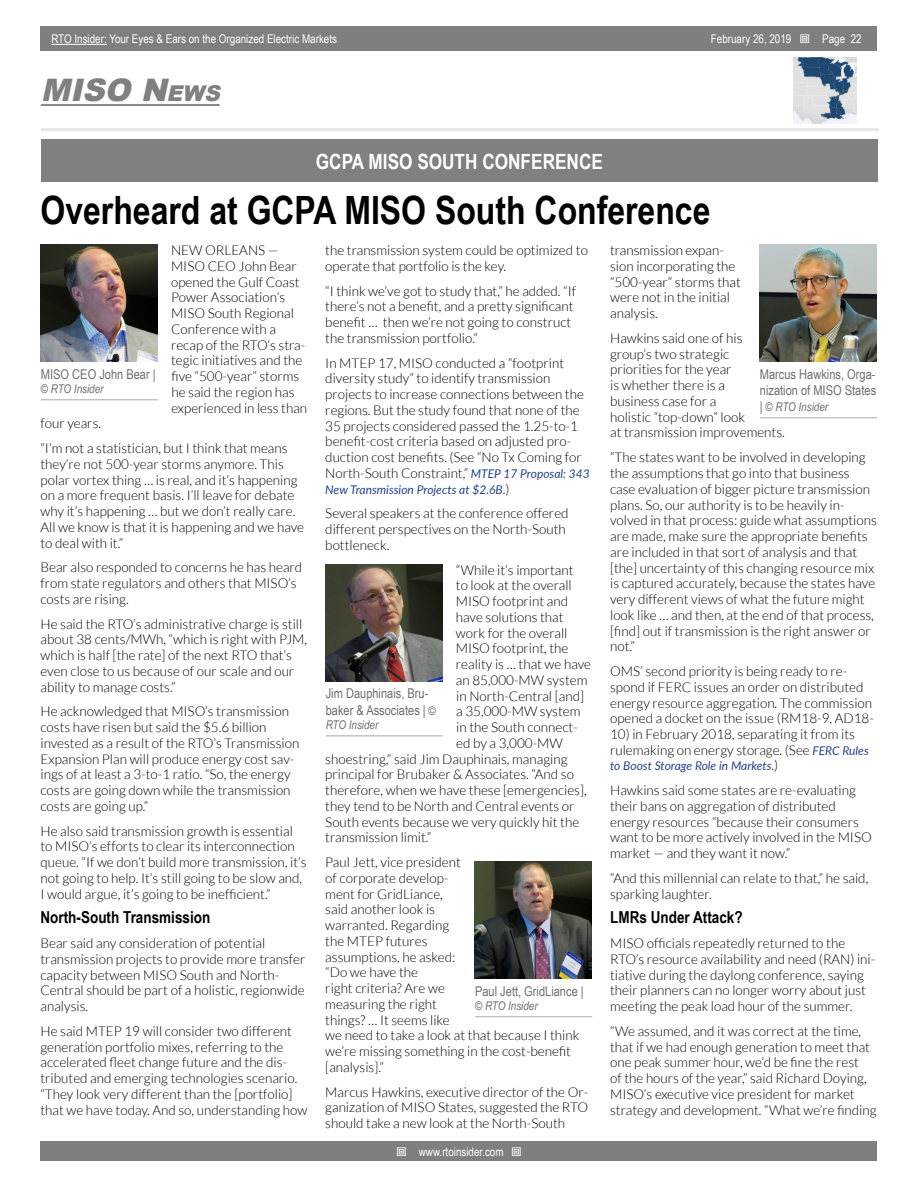
<style>
.page{position:relative;width:918px;height:1188px;background:#fff}
.page>*{position:absolute;margin:0;border:0;box-sizing:border-box;transform-origin:0 0}
.t1{font:700 39px "Arial Narrow";color:#000}
.t2{font:italic 900 31.05px "Arial";color:#808080}
.t3{font:700 21px "Arial Narrow";color:#fff}
.t4{font:700 16.5px "Arial Narrow";color:#000}
.t5{font:300 13.5px/15.8px "Lato";color:#000}
.t6{font:13.5px/16.2px "Arial Narrow";color:#6d6e71}
.t7{font:12px "Arial Narrow";color:#fff}
.t8{font:italic 12px "Lato";color:#25408f}
.t9{font:italic 12px "Arial Narrow";color:#6d6e71}
.s1{font-style:inherit}
.s2{font-size:21.75px}
.s3{font-weight:400;font-style:italic;font-size:12px;color:#25408f}
.s4{font-weight:300;font-style:normal;font-size:13.5px;color:#000}
.s5{font-style:italic;font-size:12px}
.s6{font-style:normal;font-size:13.5px}
</style>
<div class="page">
<div style="left:41px;top:1142px;width:836px;height:19px;background:#7f7f7f"></div>
<div style="left:41px;top:27px;width:836px;height:24px;background:#7f7f7f"></div>
<hr style="left:51px;top:44px;width:56px;height:1px;background:#fff">
<hr style="left:41px;top:128px;width:838px;height:3px;background:#e6e6e6">
<hr style="left:41px;top:104px;width:179px;height:2px;background:#808080">
<img style="left:793px;top:57px;width:63px;height:67px">
<div style="left:41px;top:140px;width:837px;height:42px;background:#808080"></div>
<img style="left:40px;top:245px;width:118px;height:117px">
<hr style="left:41px;top:399px;width:117px;height:1px;background:#bfbfbf">
<img style="left:475px;top:862px;width:117px;height:117px">
<hr style="left:475px;top:1016px;width:117px;height:1px;background:#bfbfbf">
<img style="left:325px;top:565px;width:117px;height:117px">
<hr style="left:326px;top:735px;width:117px;height:1px;background:#bfbfbf">
<img style="left:759px;top:245px;width:118px;height:117px">
<hr style="left:760px;top:417px;width:117px;height:1px;background:#bfbfbf">
<p class="t7" style="left:51px;top:30px;width:287px">RTO Insider: Your Eyes &amp; Ears on the Organized Electric Markets</p>
<p class="t7" style="left:711px;top:30px;width:82px">February 26, <span class="s1">2019</span></p>
<p class="t7" style="left:822px;top:30px;width:41px">Page 22</p>
<h2 class="t2" style="left:41px;top:68px;width:182px">MISO N<span class="s2">EWS</span></h2>
<h3 class="t3" style="left:316px;top:145px;width:289px">GCPA MISO SOUTH CONFERENCE</h3>
<h1 class="t1" style="left:40px;top:181px;width:672px">Overheard at GCPA MISO South Conference</h1>
<p class="t5" style="left:171px;top:242px;width:138px">NEW ORLEANS —<br>MISO CEO John Bear opened the Gulf Coast<br>Power Association’s<br>MISO South Regional<br>Conference with a recap of the RTO’s stra&shy;tegic initiatives and the five “500-year” storms he said the region has experienced in less than</p>
<p class="t5" style="left:41px;top:411px;width:249px;line-height:24.8px">four years.<br>“I’m not a statistician, but I think that means</p>
<p class="t5" style="left:41px;top:456px;width:265px">they’re not 500-year storms anymore. This polar vortex thing … is real, and it’s happening on a more frequent basis. I’ll leave for debate why it’s happening … but we don’t really care.<br>All we know is that it is happening and we have to deal with it.”</p>
<p class="t5" style="left:41px;top:560px;width:263px">Bear also responded to concerns he has heard from state regulators and others that MISO’s costs are rising.</p>
<p class="t5" style="left:41px;top:616px;width:268px">He said the RTO’s administrative charge is still about 38 cents/MWh, “which is right with PJM, which is half [the rate] of the next RTO that’s even close to us because of our scale and our ability to manage costs.”</p>
<p class="t5" style="left:41px;top:704px;width:260px">He acknowledged that MISO’s transmission costs have risen but said the $5.6 billion invested as a result of the RTO’s Transmission Expansion Plan will produce energy cost sav&shy;ings of at least a 3-to-1 ratio. “So, the energy costs are going down while the transmission costs are going up.”</p>
<p class="t5" style="left:41px;top:823px;width:268px">He also said transmission growth is essential to MISO’s efforts to clear its interconnection queue. “If we don’t build more transmission, it’s not going to help. It’s still going to be slow and, I would argue, it’s going to be inefficient.”</p>
<p class="t4" style="left:40px;top:905px;width:171px">North-South Transmission</p>
<p class="t5" style="left:40px;top:935px;width:266px">Bear said any consideration of potential transmission projects to provide more transfer capacity between MISO South and North-Central should be part of a holistic, regionwide analysis.</p>
<p class="t5" style="left:40px;top:1023px;width:268px">He said MTEP 19 will consider two different generation portfolio mixes, referring to the accelerated fleet change future and the dis&shy;tributed and emerging technologies scenario. “They look very different than the [portfolio] that we have today. And so, understanding how</p>
<p class="t6" style="left:41px;top:365px;width:116px">MISO CEO John Bear |</p>
<p class="t9" style="left:41px;top:380px;width:64px">© RTO Insider</p>
<p class="t5" style="left:325px;top:242px;width:264px">the transmission system could be optimized to operate that portfolio is the key.</p>
<p class="t5" style="left:325px;top:283px;width:252px">“I think we’ve got to study that,” he added. “If there’s not a benefit, and a pretty significant benefit … then we’re not going to construct the transmission portfolio.”</p>
<p class="t5" style="left:325px;top:355px;width:266px">In MTEP 17, MISO conducted a “footprint diversity study” to identify transmission projects to increase connections between the regions. But the study found that none of the 35 projects considered passed the 1.25-to-1 benefit-cost criteria based on adjusted pro&shy;duction cost benefits. (See “No Tx Coming for North-South Constraint,” <span class="s3">MTEP 17 Proposal: 343</span></p>
<p class="t8" style="left:325px;top:481px;width:186px">New Transmission Projects at $2.6B<span class="s4">.)</span></p>
<p class="t5" style="left:325px;top:506px;width:245px">Several speakers at the conference offered different perspectives on the North-South bottleneck.</p>
<p class="t5" style="left:456px;top:562px;width:119px">“While it’s important</p>
<p class="t5" style="left:456px;top:578px;width:117px">to look at the overall</p>
<p class="t5" style="left:456px;top:593px;width:114px">MISO footprint and</p>
<p class="t5" style="left:456px;top:609px;width:109px">have solutions that</p>
<p class="t5" style="left:456px;top:625px;width:113px">work for the overall</p>
<p class="t5" style="left:456px;top:641px;width:114px">MISO footprint, the</p>
<p class="t5" style="left:456px;top:656px;width:137px">reality is … that we have</p>
<p class="t5" style="left:456px;top:672px;width:133px">an 85,000-MW system</p>
<p class="t5" style="left:456px;top:688px;width:129px">in North-Central [and]</p>
<p class="t5" style="left:456px;top:704px;width:126px">a 35,000-MW system</p>
<p class="t5" style="left:456px;top:719px;width:123px">in the South connect-</p>
<p class="t5" style="left:456px;top:735px;width:108px">ed by a 3,000-MW</p>
<p class="t5" style="left:325px;top:751px;width:244px">shoestring,” said Jim Dauphinais, managing</p>
<p class="t5" style="left:325px;top:767px;width:250px">principal for Brubaker &amp; Associates. “And so</p>
<p class="t5" style="left:325px;top:782px;width:263px">therefore, when we have these [emergencies],</p>
<p class="t5" style="left:325px;top:798px;width:251px">they tend to be North and Central events or</p>
<p class="t5" style="left:325px;top:814px;width:255px">South events because we very quickly hit the</p>
<p class="t5" style="left:325px;top:830px;width:108px">transmission limit.”</p>
<p class="t5" style="left:325px;top:854px;width:256px">Paul Jett, vice president<br>of corporate develop-<br>ment for GridLiance,<br>said another look is<br>warranted. Regarding<br>the MTEP futures<br>assumptions, he asked:<br>“Do we have the<br>right criteria? Are we<br>measuring the right<br>things? … It seems like<br>we need to take a look at that because I think we’re missing something in the cost-benefit [analysis].”</p>
<p class="t5" style="left:325px;top:1084px;width:265px;text-align:justify">Marcus Hawkins, executive director of the Or&shy;ganization of MISO States, suggested the RTO should take a new look at the North-South</p>
<p class="t6" style="left:326px;top:685px;width:112px">Jim Dauphinais, Bru&shy;baker &amp; Associates | <span class="s5">©</span></p>
<p class="t9" style="left:326px;top:716px;width:54px">RTO Insider</p>
<p class="t6" style="left:475px;top:982px;width:110px">Paul Jett, GridLiance |</p>
<p class="t9" style="left:475px;top:997px;width:64px">© RTO Insider</p>
<p class="t7" style="left:419px;top:1143px;width:86px">www.rtoinsider.com</p>
<p class="t5" style="left:610px;top:243px;width:132px">transmission expan&shy;sion incorporating the “500-year” storms that were not in the initial analysis.</p>
<p class="t5" style="left:610px;top:330px;width:176px">Hawkins said one of his group’s two strategic priorities for the year<br>is whether there is a<br>business case for a<br>holistic “top-down” look<br>at transmission improvements.</p>
<p class="t5" style="left:610px;top:450px;width:268px">“The states want to be involved in developing the assumptions that go into that business case evaluation of bigger picture transmission plans. So, our authority is to be heavily in&shy;volved in that process: guide what assumptions are made, make sure the appropriate benefits are included in that sort of analysis and that [the] uncertainty of this changing resource mix is captured accurately, because the states have very different views of what the future might look like … and then, at the end of that process, [find] out if transmission is the right answer or not.”</p>
<p class="t5" style="left:610px;top:663px;width:265px">OMS’ second priority is being ready to re&shy;spond if FERC issues an order on distributed energy resource aggregation. The commission opened a docket on the issue (RM18-9, AD18-</p>
<p class="t5" style="left:610px;top:726px;width:260px">10) in February 2018, separating it from its rulemaking on energy storage. (See <span class="s3">FERC Rules</span></p>
<p class="t8" style="left:610px;top:757px;width:170px">to Boost Storage Role in Markets<span class="s4">.)</span></p>
<p class="t5" style="left:610px;top:782px;width:263px">Hawkins said some states are re-evaluating their bans on aggregation of distributed energy resources “because their consumers want to be more actively involved in the MISO market — and they want it now.”</p>
<p class="t5" style="left:610px;top:870px;width:260px">“And this millennial can relate to that,” he said, sparking laughter.</p>
<p class="t4" style="left:610px;top:905px;width:134px">LMRs Under Attack?</p>
<p class="t5" style="left:610px;top:935px;width:267px">MISO officials repeatedly returned to the RTO’s resource availability and need (RAN) ini&shy;tiative during the daylong conference, saying their planners can no longer worry about just meeting the peak load hour of the summer.</p>
<p class="t5" style="left:610px;top:1023px;width:268px">“We assumed, and it was correct at the time, that if we had enough generation to meet that one peak summer hour, we’d be fine the rest<br>of the hours of the year,” said Richard Doying, MISO’s executive vice president for market strategy and development. “What we’re finding</p>
<p class="t6" style="left:760px;top:365px;width:118px">Marcus Hawkins, Orga&shy;nization of MISO States</p>
<p class="t9" style="left:760px;top:398px;width:70px"><span class="s6">|</span> © RTO Insider</p>
</div>
